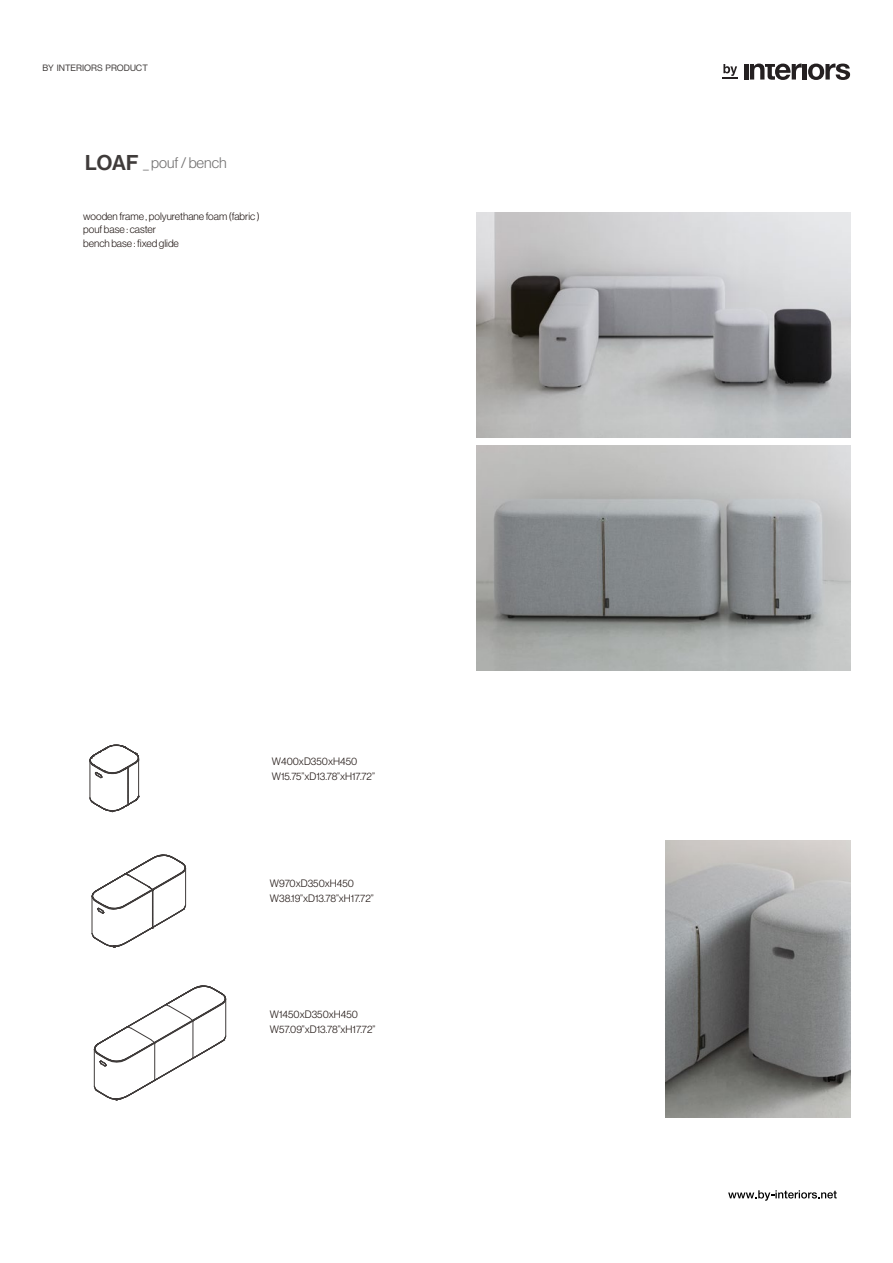
<style>
.page{position:relative;width:893px;height:1263px;background:#fff}
.page>*{position:absolute;margin:0;border:0;box-sizing:border-box;transform-origin:0 0}
.t1{font:15px "N Haas Grotesk DS Pro 45 Lt";color:#727171}
.t2{font:10.5px/15px "N Haas Grotesk DS Pro 45 Lt";color:#231916}
.t3{font:9px "N Haas Grotesk DS Pro 55 Rg";color:#3f3b3a}
.s1{font-family:"N Haas Grotesk DS Pro 65 Md";font-size:21px;color:#3f3b3a}
</style>
<div class="page">
<img style="left:666px;top:840px;width:185px;height:277px">
<img style="left:476px;top:213px;width:375px;height:224px">
<img style="left:477px;top:446px;width:374px;height:225px">
<svg style="left:91px;top:854px;width:95px;height:94px"></svg>
<svg style="left:93px;top:985px;width:134px;height:116px"></svg>
<svg style="left:89px;top:744px;width:50px;height:68px"></svg>
<hr style="left:744px;top:64px;width:4px;height:16px;background:#242021">
<svg style="left:750px;top:64px;width:52px;height:16px"></svg>
<hr style="left:803px;top:64px;width:4px;height:16px;background:#242021">
<svg style="left:808px;top:64px;width:42px;height:16px"></svg>
<svg style="left:722px;top:64px;width:16px;height:15px"></svg>
<svg style="left:728px;top:1190px;width:109px;height:11px"></svg>
<p class="t3" style="left:43px;top:63px;width:107px">BY INTERIORS PRODUCT</p>
<h1 class="t1" style="left:85px;top:154px;width:143px"><span class="s1">LOAF</span> _ pouf / bench</h1>
<p class="t2" style="left:83px;top:209px;width:178px;line-height:13.5px">wooden frame , polyurethane foam (fabric ) pouf base : caster<br>bench base : fixed glide</p>
<p class="t2" style="left:272px;top:754px;width:105px">W400xD350xH450<br>W15.75”xD13.78”xH17.72”</p>
<p class="t2" style="left:270px;top:875px;width:105px">W970xD350xH450<br>W38.19”xD13.78”xH17.72”</p>
<p class="t2" style="left:270px;top:1006px;width:107px">W1450xD350xH450<br>W57.09”xD13.78”xH17.72”</p>
</div>
